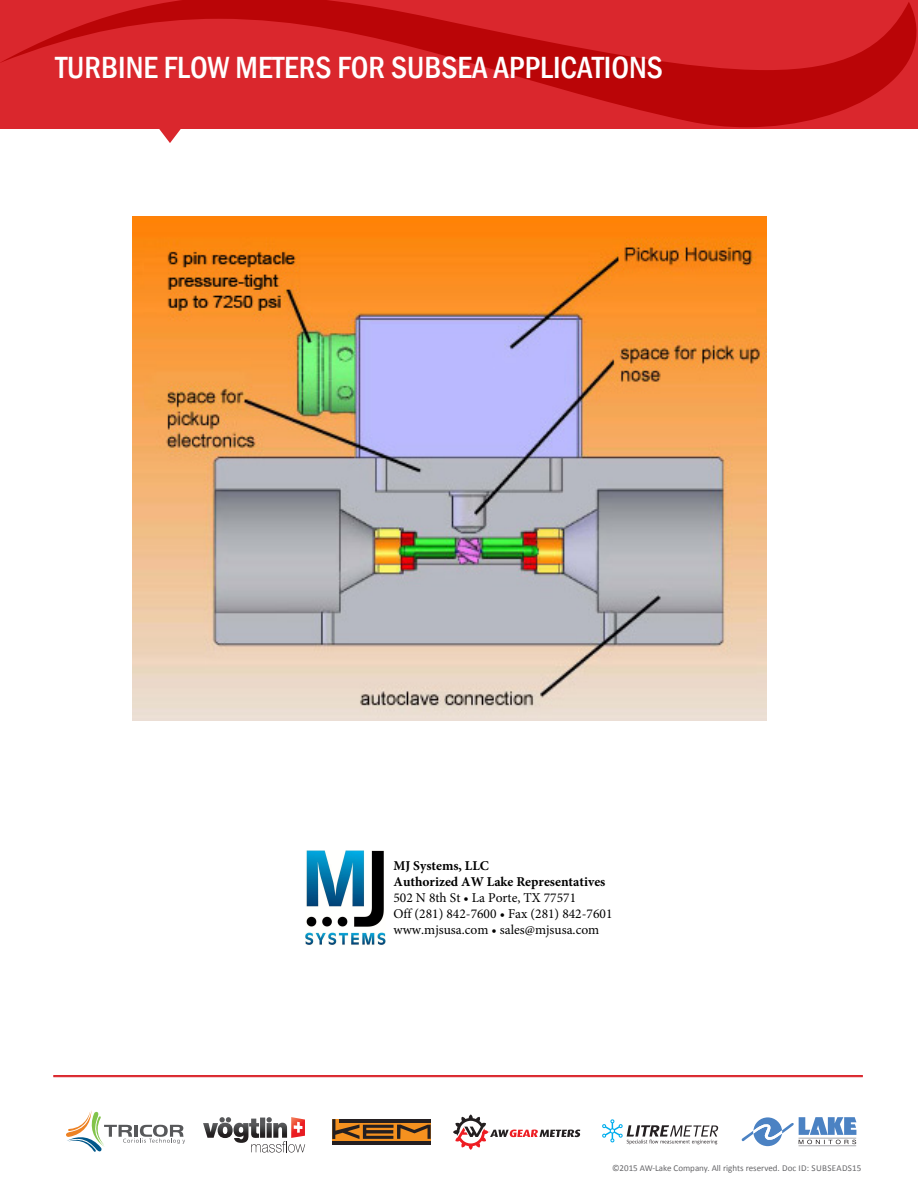
<style>
.page{position:relative;width:918px;height:1188px;background:#fff}
.page>*{position:absolute;margin:0;border:0;box-sizing:border-box;transform-origin:0 0}
.Product_Headline{font:500 condensed 31.5px "Franklin Gothic";color:#fff}
.t1{font:13.5px/16.2px "Minion Pro";color:#000}
.t2{font:700 13.5px/16.2px "Minion Pro";color:#000}
.Part_Number_Guide_He{font:9px "Calibri";color:#67676a}
</style>
<div class="page">
<div style="left:54px;top:1075px;width:808px;height:2px;background:#da272d;border:1px solid #da272d"></div>
<svg style="left:66px;top:1110px;width:119px;height:42px"></svg>
<div style="left:332px;top:1119px;width:99px;height:25px;background:#f5911f"></div>
<hr style="left:332px;top:1141px;width:99px;height:3px;background:#241f21">
<svg style="left:332px;top:1119px;width:99px;height:20px"></svg>
<svg style="left:602px;top:1119px;width:116px;height:25px"></svg>
<svg style="left:203px;top:1117px;width:102px;height:36px"></svg>
<svg style="left:453px;top:1115px;width:127px;height:35px"></svg>
<svg style="left:0;top:0;width:918px;height:129px;background:#d11d22"></svg>
<svg style="left:158px;top:128px;width:24px;height:15px"></svg>
<svg style="left:742px;top:1117px;width:114px;height:29px"></svg>
<hr style="left:799px;top:1138px;width:57px;height:1px;background:#a8a9ad">
<hr style="left:799px;top:1146px;width:57px;height:1px;background:#a8a9ad">
<img style="left:132px;top:216px;width:635px;height:505px">
<img style="left:305px;top:850px;width:81px;height:95px">
<p class="Product_Headline" style="left:56px;top:46px;width:609px">TURBINE FLOW METERS FOR SUBSEA APPLICATIONS</p>
<p class="t2" style="left:393px;top:857px;width:213px">MJ Systems, LLC<br>Authorized AW Lake Representatives</p>
<p class="t1" style="left:393px;top:890px;width:221px">502 N 8th St • La Porte, TX 77571<br>Off (281) 842-7600 • Fax (281) 842-7601 www.mjsusa.com • sales@mjsusa.com</p>
<p class="Part_Number_Guide_He" style="left:612px;top:1162px;width:251px">©2015 AW-Lake Company. All rights reserved. Doc ID: SUBSEADS15</p>
</div>
